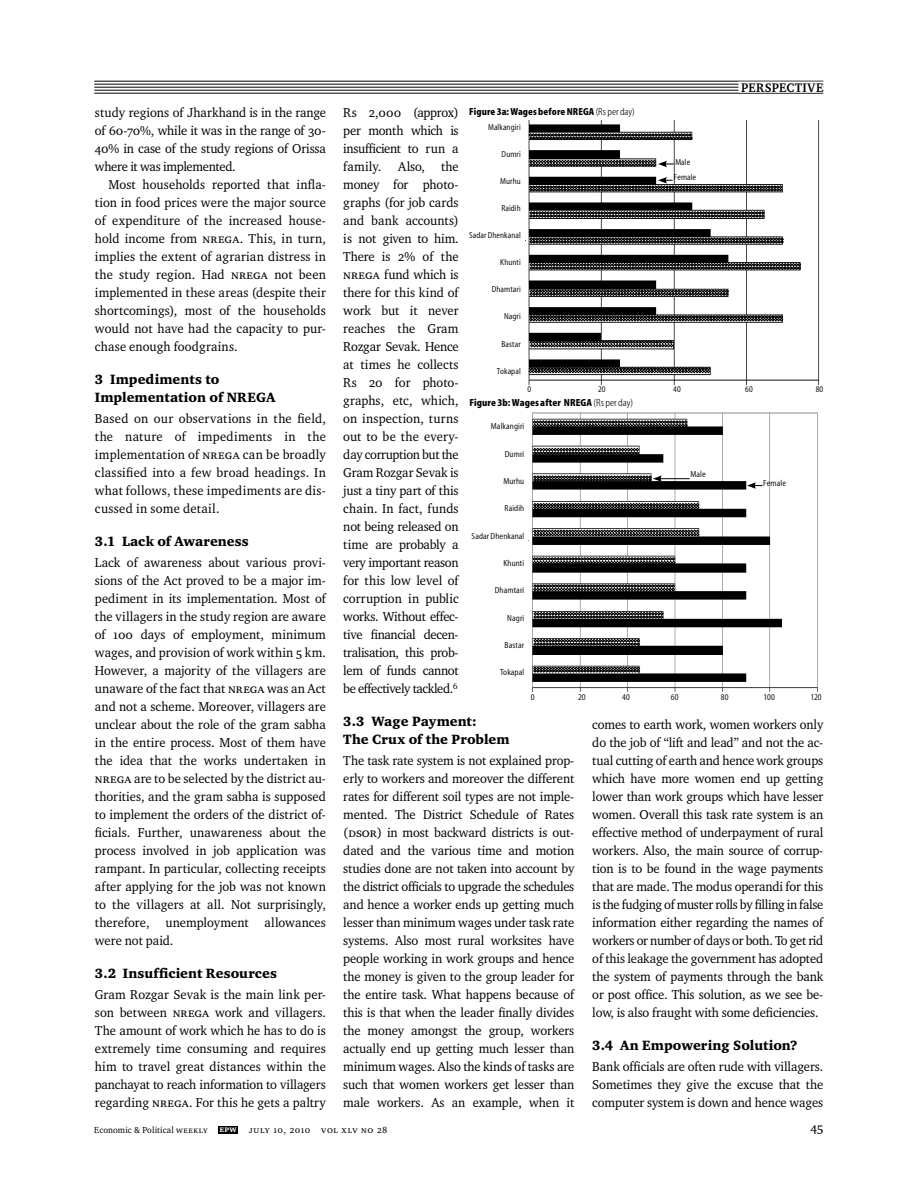
<style>
.page{position:relative;width:918px;height:1188px;background:#fff}
.page>*{position:absolute;margin:0;border:0;box-sizing:border-box;transform-origin:0 0}
.t1{font:900 13.8px/18px "EPW2 Charter";letter-spacing:.005em;color:#000}
.t2{font:13.5px "EPW Charter";color:#000}
.t3{font:13.2px/18px "EPW Charter";letter-spacing:-.005em;color:#000;text-align:justify}
.t4{font:700 12.75px "EPW Charter";letter-spacing:.03em;color:#000}
.t5{font:800 10.35px "EPW Sans 3";letter-spacing:.01em;color:#000}
.t6{font:800 10.2px "EPW Sans 3";letter-spacing:.01em;color:#000}
.t7{font:9.75px "EPW Charter Scap";letter-spacing:.05em;color:#000}
.t8{font:9px "EPW Charter";letter-spacing:.005em;color:#000}
.t9{font:8.85px "EPW Sans 2";letter-spacing:.015em;color:#000}
.t10{font:8.7px/14.5px "EPW Sans 2";letter-spacing:.015em;color:#000}
.s1{font-family:"EPW Charter Scap"}
.s2{font-family:"EPW Sans 1";font-weight:300}
.s3{font-weight:700;font-size:9px;color:#fff}
</style>
<div class="page">
<hr style="left:94px;top:81px;width:729px;height:1px;background:#000">
<hr style="left:94px;top:84px;width:729px;height:1px;background:#000">
<hr style="left:94px;top:87px;width:729px;height:1px;background:#000">
<hr style="left:94px;top:90px;width:729px;height:1px;background:#000">
<hr style="left:94px;top:93px;width:729px;height:1px;background:#000">
<div style="left:738px;top:82px;width:85px;height:11px;background:#fff"></div>
<div style="left:218px;top:1126px;width:20px;height:8px;background:#000"></div>
<img style="left:525px;top:121px;width:295px;height:264px">
<svg style="left:529px;top:133px;width:163px;height:7px"></svg>
<svg style="left:529px;top:160px;width:145px;height:7px"></svg>
<svg style="left:529px;top:177px;width:253px;height:14px"></svg>
<svg style="left:529px;top:211px;width:236px;height:7px;background:#4f4f4f"></svg>
<svg style="left:530px;top:238px;width:254px;height:5px"></svg>
<svg style="left:530px;top:263px;width:271px;height:7px;background:#414141"></svg>
<svg style="left:530px;top:290px;width:199px;height:6px"></svg>
<svg style="left:529px;top:315px;width:254px;height:6px;background:#363636"></svg>
<svg style="left:530px;top:341px;width:143px;height:6px"></svg>
<svg style="left:529px;top:367px;width:181px;height:6px"></svg>
<img style="left:532px;top:412px;width:286px;height:280px">
<svg style="left:747px;top:482px;width:16px;height:7px"></svg>
<hr style="left:659px;top:478px;width:31px;height:1px;background:#000">
<svg style="left:533px;top:667px;width:107px;height:6px"></svg>
<svg style="left:533px;top:639px;width:107px;height:7px"></svg>
<svg style="left:533px;top:612px;width:131px;height:7px"></svg>
<svg style="left:533px;top:584px;width:142px;height:7px"></svg>
<svg style="left:533px;top:557px;width:142px;height:7px"></svg>
<svg style="left:533px;top:530px;width:166px;height:6px"></svg>
<svg style="left:533px;top:503px;width:166px;height:6px"></svg>
<svg style="left:533px;top:475px;width:129px;height:7px"></svg>
<svg style="left:533px;top:448px;width:106px;height:7px"></svg>
<svg style="left:533px;top:421px;width:155px;height:6px"></svg>
<p class="t3" style="left:95px;top:104px;width:233px">study regions of Jhar khand is in the range of 60-70%, while it was in the range of 30- 40% in case of the study regions of Orissa where it was implemented.</p>
<p class="t3" style="left:95px;top:176px;width:233px;text-indent:14px">Most households reported that infla&shy;tion in food prices were the major source of expenditure of the increased house&shy;hold income from <span class="s1">NREGA</span>. This, in turn, implies the extent of agrarian distress in the study r egion. Had <span class="s1">NREGA</span> not been implemented in these a reas ( despite their shortcomings), most of the households would not have had the capacity to pur&shy;chase enough foodgrains.</p>
<p class="t1" style="left:95px;top:371px;width:182px">3 Impediments to<br>Implementation of NREGA</p>
<p class="t3" style="left:95px;top:410px;width:233px">Based on our observations in the field, the nature of impediments in the implemen tation of <span class="s1">NREGA</span> can be broadly classified into a few broad headings. In what f ollows, these impediments are dis&shy;cussed in some detail.</p>
<p class="t1" style="left:95px;top:533px;width:155px">3.1 Lack of Awareness</p>
<p class="t3" style="left:95px;top:554px;width:233px">Lack of awareness about various provi&shy;sions of the Act proved to be a major im&shy;pediment in its implementation. Most of the villagers in the study region are aware of 100 days of employment, minimum wages, and provision of work within 5 km.<br>However, a majority of the villagers are unaware of the fact that <span class="s1">NREGA</span> was an Act and not a scheme. Moreover, villagers are unclear about the role of the gram sabha in the entire process. Most of them have the idea that the works undertaken in <span class="s1">NREGA</span> are to be selected by the district au&shy;thorities, and the gram sabha is supposed to implement the orders of the district of&shy;ficials. Further, unawareness about the process involved in job application was rampant. In particular, collecting receipts after applying for the job was not known to the villagers at all. Not surprisingly, therefore, unemployment allowances were not paid.</p>
<p class="t1" style="left:95px;top:965px;width:184px">3.2 Insufficient Resources</p>
<p class="t3" style="left:95px;top:986px;width:233px">Gram Rozgar Sevak is the main link per&shy;son between <span class="s1">NREGA</span> work and villagers.<br>The amount of work which he has to do is extremely time consuming and requires him to travel great distances within the panchayat to reach information to villagers regarding <span class="s1">NREGA</span>. For this he gets a paltry</p>
<p class="t4" style="left:741px;top:81px;width:84px">PERSPECTIVE</p>
<p class="t6" style="left:469px;top:108px;width:167px">Figure 3a: Wages before NREGA <span class="s2">(Rs per day)</span></p>
<p class="t3" style="left:343px;top:104px;width:117px">Rs 2,000 (approx) per month which is insufficient to run a family.</p>
<p class="t10" style="left:488px;top:121px;width:34px">Malkangiri</p>
<p class="t10" style="left:502px;top:148px;width:21px">Dumri</p>
<p class="t10" style="left:500px;top:175px;width:22px">Murhu</p>
<p class="t10" style="left:501px;top:202px;width:21px">Raidih</p>
<p class="t10" style="left:469px;top:229px;width:53px">Sadar Dhenkanal</p>
<p class="t10" style="left:500px;top:256px;width:22px">Khunti</p>
<p class="t10" style="left:492px;top:283px;width:30px">Dhamtari</p>
<p class="t10" style="left:504px;top:310px;width:18px">Nagri</p>
<p class="t10" style="left:501px;top:337px;width:21px">Bastar</p>
<p class="t10" style="left:497px;top:364px;width:25px">Tokapal</p>
<p class="t10" style="left:674px;top:156px;width:24px">Male<br>Female</p>
<p class="t3" style="left:343px;top:158px;width:117px;text-indent:55px">Also, the money for photo&shy;graphs (for job cards and bank accounts) is not given to him.<br>There is 2% of the <span class="s1">NREGA</span> fund which is there for this kind of work but it never reaches the Gram Rozgar Sevak. Hence at times he collects Rs 20 for photo&shy;graphs, etc, which, on inspection, turns out to be the every&shy;day corruption but the Gram Rozgar S evak is just a tiny part of this chain. In fact, funds not being released on time are probably a very important reason for this low level of corruption in public works. W ith out effec&shy;tive financial decen&shy;tralisation, this prob&shy;lem of funds cannot be e ffectively tackled.<sup>6</sup></p>
<p class="t1" style="left:343px;top:713px;width:168px">3.3 Wage Payment:<br>The Crux of the Problem</p>
<p class="t3" style="left:343px;top:752px;width:233px">The task rate system is not explained prop&shy;erly to workers and moreover the different rates for different soil types are not imple&shy;mented. The District Schedule of Rates (<span class="s1">DSOR</span>) in most backward districts is out&shy;dated and the various time and motion studies done are not taken into account by the district officials to upgrade the s chedules and hence a worker ends up getting much lesser than minimum wages under task rate systems. Also most rural worksites have people working in work groups and hence the money is given to the group leader for the entire task. What happens because of this is that when the leader finally divides the money amongst the group, workers actually end up getting much lesser than minimum wages. Also the kinds of tasks are such that women workers get lesser than male workers. As an example, when it</p>
<p class="t10" style="left:527px;top:383px;width:5px">0</p>
<p class="t10" style="left:598px;top:383px;width:9px">20</p>
<p class="t10" style="left:673px;top:383px;width:9px">40</p>
<p class="t10" style="left:745px;top:383px;width:9px">60</p>
<p class="t10" style="left:816px;top:383px;width:9px">80</p>
<p class="t5" style="left:469px;top:398px;width:165px">Figure 3b: Wages after NREGA <span class="s2">(Rs per day)</span></p>
<p class="t9" style="left:491px;top:423px;width:35px">Malkangiri</p>
<p class="t9" style="left:505px;top:450px;width:21px">Dumri</p>
<p class="t9" style="left:503px;top:478px;width:22px">Murhu</p>
<p class="t9" style="left:505px;top:505px;width:21px">Raidih</p>
<p class="t9" style="left:472px;top:532px;width:54px">Sadar Dhenkanal</p>
<p class="t9" style="left:503px;top:560px;width:22px">Khunti</p>
<p class="t9" style="left:495px;top:587px;width:31px">Dhamtari</p>
<p class="t9" style="left:507px;top:614px;width:18px">Nagri</p>
<p class="t9" style="left:505px;top:642px;width:21px">Bastar</p>
<p class="t9" style="left:500px;top:669px;width:26px">Tokapal</p>
<p class="t9" style="left:690px;top:470px;width:17px">Male</p>
<p class="t9" style="left:763px;top:480px;width:24px">Female</p>
<p class="t9" style="left:531px;top:694px;width:5px">0</p>
<p class="t9" style="left:578px;top:694px;width:9px">20</p>
<p class="t9" style="left:622px;top:694px;width:9px">40</p>
<p class="t9" style="left:671px;top:694px;width:9px">60</p>
<p class="t9" style="left:721px;top:694px;width:9px">80</p>
<p class="t9" style="left:764px;top:694px;width:13px">100</p>
<p class="t9" style="left:811px;top:694px;width:13px">120</p>
<p class="t3" style="left:592px;top:716px;width:233px">comes to earth work, women workers only do the job of “lift and lead” and not the ac&shy;tual cutting of earth and hence work groups which have more women end up getting lower than work groups which have lesser women. Overall this task rate system is an effective m ethod of underpayment of rural workers. Also, the main source of corrup&shy;tion is to be found in the wage payments that are made. The modus operandi for this is the fudging of muster rolls by filling in false information either regarding the names of workers or number of days or both. To get rid of this leakage the government has adopted the system of payments through the bank or post office. This solution, as we see be&shy;low, is also fraught with some deficiencies.</p>
<p class="t1" style="left:592px;top:1037px;width:207px">3.4 An Empowering Solution?</p>
<p class="t3" style="left:592px;top:1058px;width:233px">Bank officials are often rude with villagers.<br>Sometimes they give the excuse that the computer system is down and hence wages</p>
<p class="t8" style="left:94px;top:1125px;width:115px">Economic &amp; Political <span class="s1">Weekly</span></p>
<p class="t7" style="left:219px;top:1124px;width:170px"><span class="s3">EPW</span> July 10, 2010 vol xlv no 28</p>
<p class="t2" style="left:810px;top:1120px;width:14px">45</p>
</div>
